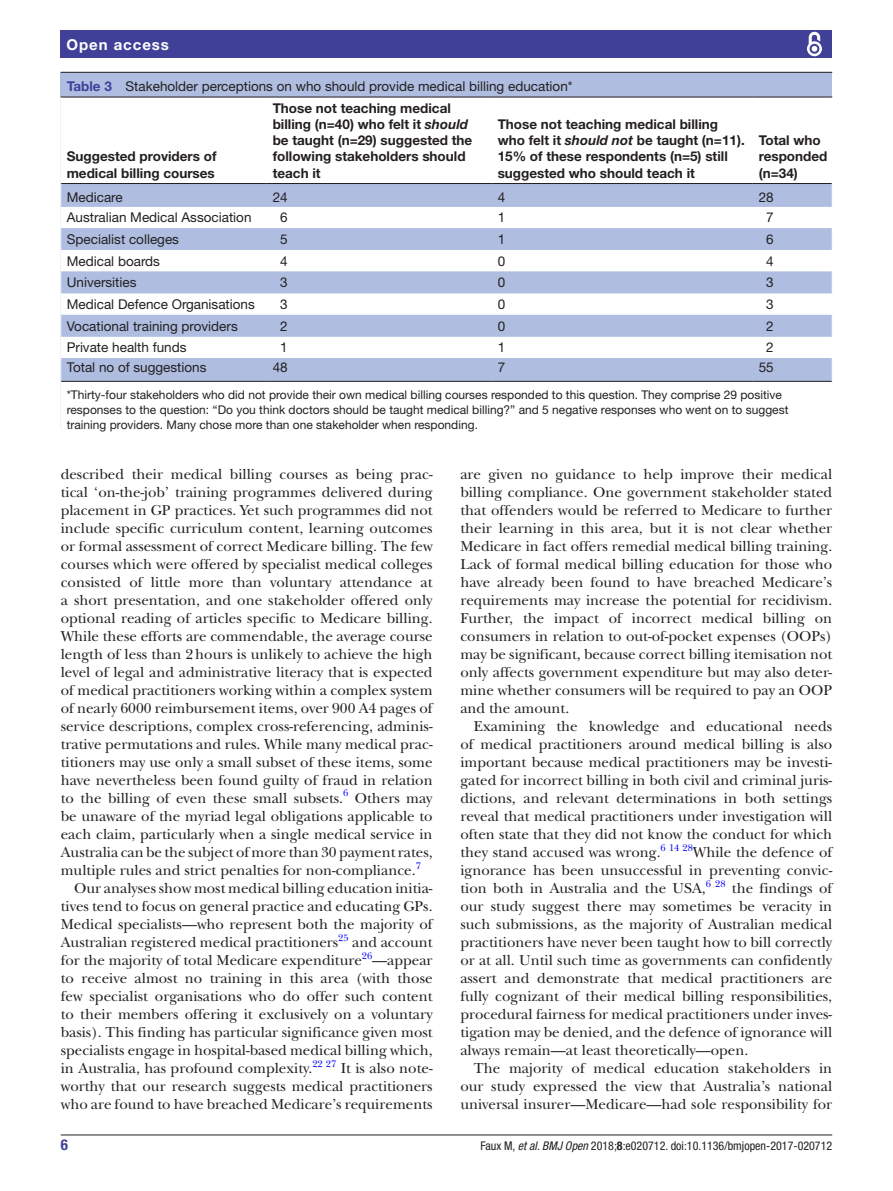
<style>
.page{position:relative;width:893px;height:1191px;background:#fff}
.page>*{position:absolute;margin:0;border:0;box-sizing:border-box;transform-origin:0 0}
.t1{font:15px/18px "New Baskerville";color:#231f20;text-align:justify}
.t2{font:700 15px "Helvetica Neue LT Std";letter-spacing:.065em;color:#fff}
.t3{font:700 condensed 15px "Helvetica Neue LT Std";color:#414099}
.t4{font:700 13.5px/16.2px "Helvetica Neue LT Std";color:#231f20}
.t5{font:13.5px "Helvetica Neue LT Std";color:#231f20}
.t6{font:12px/15px "Helvetica Neue LT Std";color:#231f20}
.t7{font:condensed 12px "Helvetica Neue LT Std";color:#231f20}
.t8{font:9.9px "New Baskerville";color:#00f}
.s1{font-weight:700;color:#414099}
.s2{font-style:italic}
.s3{font-weight:700}
</style>
<div class="page">
<hr style="left:61px;top:1134px;width:771px;height:1px;background:#231f20">
<div style="left:61px;top:31px;width:771px;height:27px;background:#414099"></div>
<svg style="left:807px;top:31px;width:15px;height:26px"></svg>
<div style="left:61px;top:73px;width:771px;height:356px;background:#afbde1"></div>
<hr style="left:61px;top:72px;width:771px;height:1px;background:#231f20">
<div style="left:61px;top:98px;width:771px;height:331px;background:#fff"></div>
<svg style="left:61px;top:184px;width:771px;height:197px"></svg>
<hr style="left:61px;top:97px;width:206px;height:1px;background:#231f20">
<hr style="left:61px;top:183px;width:206px;height:1px;background:#231f20">
<hr style="left:267px;top:97px;width:225px;height:1px;background:#231f20">
<hr style="left:267px;top:183px;width:225px;height:1px;background:#231f20">
<hr style="left:492px;top:97px;width:261px;height:1px;background:#231f20">
<hr style="left:492px;top:183px;width:261px;height:1px;background:#231f20">
<hr style="left:753px;top:97px;width:79px;height:1px;background:#231f20">
<hr style="left:753px;top:183px;width:79px;height:1px;background:#231f20">
<hr style="left:267px;top:381px;width:225px;height:1px;background:#231f20">
<hr style="left:492px;top:381px;width:261px;height:1px;background:#231f20">
<hr style="left:61px;top:381px;width:206px;height:1px;background:#231f20">
<hr style="left:753px;top:381px;width:79px;height:1px;background:#231f20">
<svg style="left:60px;top:183px;width:1px;height:198px"></svg>
<hr style="left:67px;top:428px;width:765px;height:2px;background:#fff">
<p class="t2" style="left:66px;top:35px;width:104px">Open access</p>
<p class="t5" style="left:67px;top:78px;width:507px"><span class="s1">Table 3</span> Stakeholder perceptions on who should provide medical billing education*</p>
<p class="t4" style="left:67px;top:148px;width:151px">Suggested providers of medical billing courses</p>
<p class="t4" style="left:273px;top:99px;width:201px">Those not teaching medical billing (n=40) who felt it <span class="s2">should </span>be taught (n=29) suggested the following stakeholders should teach it</p>
<p class="t4" style="left:498px;top:116px;width:249px">Those not teaching medical billing who felt it <span class="s2">should not</span> be taught (n=11).<br>15% of these respondents (n=5) still suggested who should teach it</p>
<p class="t4" style="left:759px;top:132px;width:70px">Total who responded (n=34)</p>
<p class="t5" style="left:67px;top:189px;width:58px">Medicare</p>
<p class="t5" style="left:273px;top:189px;width:17px">24</p>
<p class="t5" style="left:498px;top:189px;width:9px">4</p>
<p class="t5" style="left:759px;top:189px;width:17px">28</p>
<p class="t5" style="left:67px;top:209px;width:186px">Australian Medical Association</p>
<p class="t5" style="left:280px;top:209px;width:9px">6</p>
<p class="t5" style="left:498px;top:209px;width:9px">1</p>
<p class="t5" style="left:766px;top:209px;width:9px">7</p>
<p class="t5" style="left:67px;top:231px;width:114px">Specialist colleges</p>
<p class="t5" style="left:280px;top:231px;width:9px">5</p>
<p class="t5" style="left:498px;top:231px;width:9px">1</p>
<p class="t5" style="left:766px;top:231px;width:9px">6</p>
<p class="t5" style="left:67px;top:253px;width:95px">Medical boards</p>
<p class="t5" style="left:280px;top:253px;width:9px">4</p>
<p class="t5" style="left:498px;top:253px;width:9px">0</p>
<p class="t5" style="left:766px;top:253px;width:9px">4</p>
<p class="t5" style="left:67px;top:274px;width:71px">Universities</p>
<p class="t5" style="left:280px;top:274px;width:9px">3</p>
<p class="t5" style="left:498px;top:274px;width:9px">0</p>
<p class="t5" style="left:766px;top:274px;width:9px">3</p>
<p class="t5" style="left:67px;top:296px;width:190px">Medical Defence Organisations</p>
<p class="t5" style="left:280px;top:296px;width:9px">3</p>
<p class="t5" style="left:498px;top:296px;width:9px">0</p>
<p class="t5" style="left:766px;top:296px;width:9px">3</p>
<p class="t5" style="left:67px;top:318px;width:173px">Vocational training providers</p>
<p class="t5" style="left:280px;top:318px;width:9px">2</p>
<p class="t5" style="left:498px;top:318px;width:9px">0</p>
<p class="t5" style="left:766px;top:318px;width:9px">2</p>
<p class="t5" style="left:67px;top:339px;width:121px">Private health funds</p>
<p class="t5" style="left:280px;top:339px;width:9px">1</p>
<p class="t5" style="left:498px;top:339px;width:9px">1</p>
<p class="t5" style="left:766px;top:339px;width:9px">2</p>
<p class="t5" style="left:67px;top:359px;width:141px">Total no of suggestions</p>
<p class="t5" style="left:273px;top:359px;width:17px">48</p>
<p class="t5" style="left:498px;top:359px;width:9px">7</p>
<p class="t5" style="left:759px;top:359px;width:17px">55</p>
<p class="t6" style="left:67px;top:387px;width:723px">*Thirty-four stakeholders who did not provide their own medical billing courses responded to this question. They comprise 29 positive responses to the question: “Do you think doctors should be taught medical billing?” and 5 negative responses who went on to suggest training providers. Many chose more than one stakeholder when responding.</p>
<p class="t1" style="left:61px;top:465px;width:373px">described their medical billing courses as being prac&shy;tical ‘on-the-job’ training programmes delivered during placement in GP practices. Yet such programmes did not include specific curriculum content, learning outcomes or formal assessment of correct Medicare billing. The few courses which were offered by specialist medical colleges consisted of little more than voluntary attendance at a short presentation, and one stakeholder offered only optional reading of articles specific to Medicare billing.<br>While these efforts are commendable, the average course length of less than 2hours is unlikely to achieve the high level of legal and administrative literacy that is expected of medical practitioners working within a complex system of nearly 6000 reimbursement items, over 900 A4 pages of service descriptions, complex cross-referencing, adminis&shy;trative permutations and rules. While many medical prac&shy;titioners may use only a small subset of these items, some have nevertheless been found guilty of fraud in relation to the billing of even these small subsets.</p>
<p class="t8" style="left:343px;top:787px;width:7px">6</p>
<p class="t1" style="left:355px;top:789px;width:79px">Others may</p>
<p class="t1" style="left:61px;top:807px;width:373px">be unaware of the myriad legal obligations applicable to</p>
<p class="t1" style="left:61px;top:825px;width:373px">each claim, particularly when a single medical service in</p>
<p class="t1" style="left:61px;top:843px;width:373px">Australia can be the subject of more than 30 payment rates,</p>
<p class="t1" style="left:61px;top:861px;width:362px">multiple rules and strict penalties for non-compliance.<sup>7</sup></p>
<p class="t1" style="left:74px;top:879px;width:360px">Our analyses show most medical billing education initia-</p>
<p class="t1" style="left:61px;top:897px;width:373px">tives tend to focus on general practice and educating GPs.</p>
<p class="t1" style="left:61px;top:915px;width:373px">Medical specialists—who represent both the majority of</p>
<p class="t1" style="left:61px;top:933px;width:279px">Australian registered medical practitioners</p>
<p class="t8" style="left:338px;top:931px;width:12px">25</p>
<p class="t1" style="left:61px;top:933px;width:373px;text-indent:291px">and account for the majority of total Medicare expenditure</p>
<p class="t8" style="left:362px;top:949px;width:12px">26</p>
<p class="t1" style="left:61px;top:951px;width:373px;text-indent:312px">—appear to receive almost no training in this area (with those few specialist organisations who do offer such content to their members offering it exclusively on a voluntary basis). This finding has particular significance given most specialists engage in hospital-based medical billing which, in Australia, has profound complexity.</p>
<p class="t8" style="left:312px;top:1057px;width:25px">22 27</p>
<p class="t1" style="left:61px;top:1059px;width:373px;text-indent:280px">It is also note&shy;worthy that our research suggests medical practitioners who are found to have breached Medicare’s requirements</p>
<p class="t1" style="left:460px;top:465px;width:373px">are given no guidance to help improve their medical billing compliance. One government stakeholder stated that offenders would be referred to Medicare to further their learning in this area, but it is not clear whether Medicare in fact offers remedial medical billing training.<br>Lack of formal medical billing education for those who have already been found to have breached Medicare’s requirements may increase the potential for recidivism.<br>Further, the impact of incorrect medical billing on consumers in relation to out-of-pocket expenses (OOPs) may be significant, because correct billing itemisation not only affects government expenditure but may also deter&shy;mine whether consumers will be required to pay an OOP and the amount.</p>
<p class="t1" style="left:460px;top:717px;width:373px;text-indent:14px">Examining the knowledge and educational needs of medical practitioners around medical billing is also important because medical practitioners may be investi&shy;gated for incorrect billing in both civil and criminal juris&shy;dictions, and relevant determinations in both settings reveal that medical practitioners under investigation will often state that they did not know the conduct for which they stand accused was wrong.</p>
<p class="t8" style="left:661px;top:841px;width:34px">6 14 28</p>
<p class="t1" style="left:460px;top:843px;width:373px;text-indent:233px">While the defence of ignorance has been unsuccessful in preventing convic&shy;tion both in Australia and the USA,</p>
<p class="t8" style="left:706px;top:877px;width:21px">6 28</p>
<p class="t1" style="left:460px;top:879px;width:373px;text-indent:272px">the findings of our study suggest there may sometimes be veracity in such submissions, as the majority of Australian medical practitioners have never been taught how to bill correctly or at all. Until such time as governments can confidently assert and demonstrate that medical practitioners are fully cognizant of their medical billing responsibilities, procedural fairness for medical practitioners under inves&shy;tigation may be denied, and the defence of ignorance will always remain—at least theoretically—open.</p>
<p class="t1" style="left:460px;top:1059px;width:373px;text-indent:14px">The majority of medical education stakeholders in our study expressed the view that Australia’s national universal insurer—Medicare—had sole responsibility for</p>
<p class="t3" style="left:61px;top:1135px;width:9px">6</p>
<p class="t7" style="left:480px;top:1138px;width:353px">Faux M, <span class="s2">et al</span>. <span class="s2">BMJ Open</span> 2018;<span class="s3">8</span>:e020712. doi:10.1136/bmjopen-2017-020712</p>
</div>
